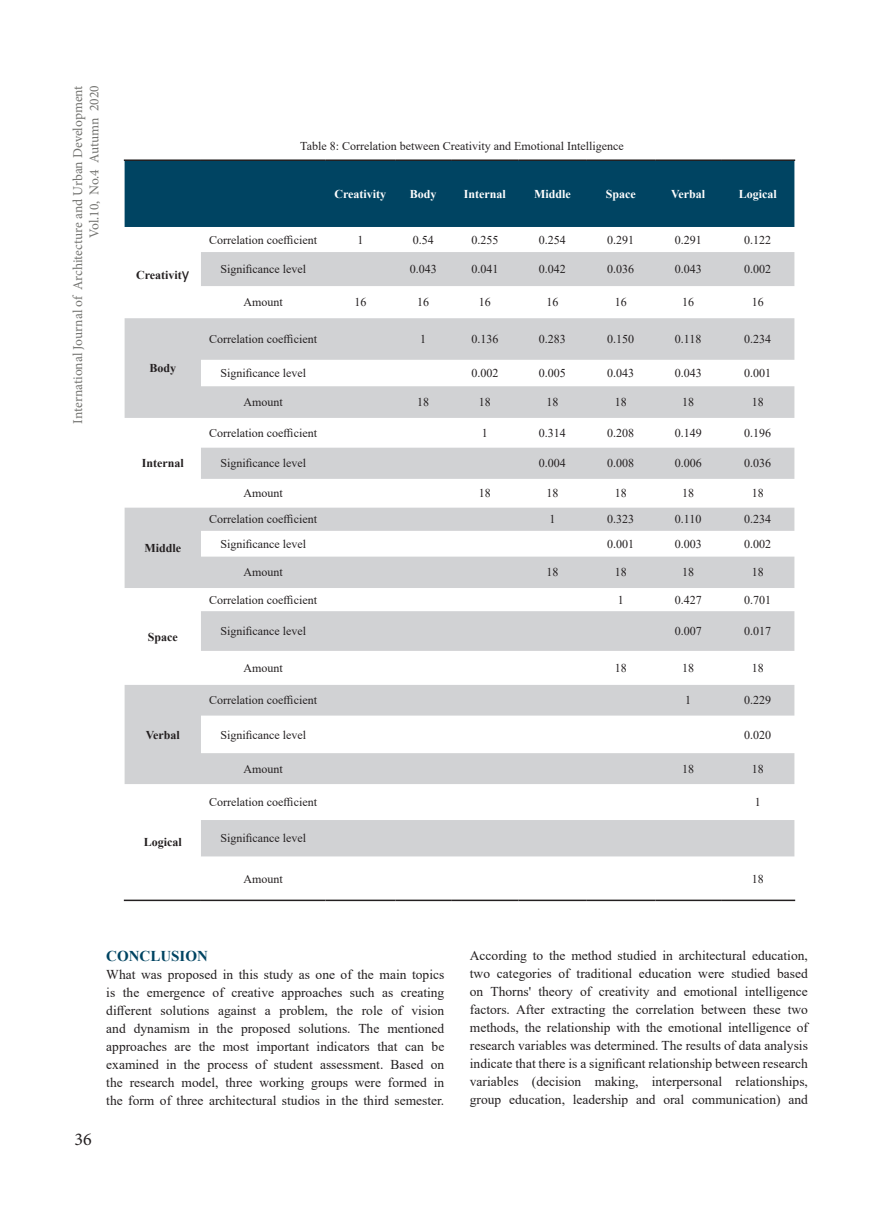
<style>
.page{position:relative;width:893px;height:1212px;background:#fff}
.page>*{position:absolute;margin:0;border:0;box-sizing:border-box;transform-origin:0 0}
.t1{font:18px "Minion Pro";color:#231f20}
.متن_لاتین_اصلی{font:700 15px "Times New Roman";color:#004462}
.متن_لاتین_اصلی-2{font:13.5px/18px "Times New Roman";color:#231f20;text-align:justify}
.t2{font:13.5px/16.2px "Minion Pro";letter-spacing:-.005em;color:#737370;text-align:right}
.abstract{font:12px "Times New Roman";color:#231f20}
.t3{font:700 12px "Times New Roman";color:#fff}
.t4{font:700 12px "Times New Roman";color:#231f20}
.s1{font-family:"Calibri";font-weight:400;font-size:16.5px}
</style>
<div class="page">
<div style="left:125px;top:161px;width:669px;height:66px;background:#004462"></div>
<svg style="left:125px;top:252px;width:669px;height:604px;fill:#d1d2d4"></svg>
<hr style="left:124px;top:159px;width:77px;height:2px;background:#231f20">
<hr style="left:201px;top:159px;width:124px;height:2px;background:#231f20">
<hr style="left:325px;top:159px;width:70px;height:2px;background:#231f20">
<hr style="left:395px;top:159px;width:56px;height:2px;background:#231f20">
<hr style="left:451px;top:159px;width:68px;height:2px;background:#231f20">
<hr style="left:519px;top:159px;width:67px;height:2px;background:#231f20">
<hr style="left:586px;top:159px;width:69px;height:2px;background:#231f20">
<hr style="left:655px;top:159px;width:66px;height:2px;background:#231f20">
<hr style="left:721px;top:159px;width:74px;height:2px;background:#231f20">
<hr style="left:124px;top:899px;width:77px;height:2px;background:#231f20">
<hr style="left:201px;top:899px;width:124px;height:2px;background:#231f20">
<hr style="left:325px;top:899px;width:70px;height:2px;background:#231f20">
<hr style="left:395px;top:899px;width:56px;height:2px;background:#231f20">
<hr style="left:451px;top:899px;width:68px;height:2px;background:#231f20">
<hr style="left:519px;top:899px;width:67px;height:2px;background:#231f20">
<hr style="left:586px;top:899px;width:69px;height:2px;background:#231f20">
<hr style="left:655px;top:899px;width:66px;height:2px;background:#231f20">
<hr style="left:721px;top:899px;width:74px;height:2px;background:#231f20">
<p class="t2" style="left:70px;top:423px;width:339px;rotate:-90deg">International Journal of Architecture and Urban Development<br>Vol.10, No.4 Autumn 2020</p>
<p class="t4" style="left:136px;top:266px;width:55px">Creativit<span class="s1">y</span></p>
<p class="t4" style="left:149px;top:359px;width:28px">Body</p>
<p class="t4" style="left:142px;top:454px;width:43px">Internal</p>
<p class="t4" style="left:144px;top:539px;width:38px">Middle</p>
<p class="t4" style="left:148px;top:628px;width:31px">Space</p>
<p class="t4" style="left:146px;top:726px;width:36px">Verbal</p>
<p class="t4" style="left:144px;top:833px;width:40px">Logical</p>
<p class="abstract" style="left:300px;top:137px;width:325px">Table 8: Correlation between Creativity and Emotional Intelligence</p>
<p class="t3" style="left:334px;top:185px;width:53px">Creativity</p>
<p class="t3" style="left:410px;top:185px;width:28px">Body</p>
<p class="t3" style="left:464px;top:185px;width:43px">Internal</p>
<p class="t3" style="left:534px;top:185px;width:38px">Middle</p>
<p class="t3" style="left:606px;top:185px;width:31px">Space</p>
<p class="t3" style="left:671px;top:185px;width:36px">Verbal</p>
<p class="t3" style="left:739px;top:185px;width:40px">Logical</p>
<p class="abstract" style="left:209px;top:231px;width:109px">Correlation coefficient</p>
<p class="abstract" style="left:357px;top:231px;width:7px">1</p>
<p class="abstract" style="left:413px;top:231px;width:22px">0.54</p>
<p class="abstract" style="left:471px;top:231px;width:28px">0.255</p>
<p class="abstract" style="left:539px;top:231px;width:28px">0.254</p>
<p class="abstract" style="left:607px;top:231px;width:28px">0.291</p>
<p class="abstract" style="left:675px;top:231px;width:28px">0.291</p>
<p class="abstract" style="left:744px;top:231px;width:28px">0.122</p>
<p class="abstract" style="left:220px;top:261px;width:87px">Significance level</p>
<p class="abstract" style="left:410px;top:261px;width:28px">0.043</p>
<p class="abstract" style="left:471px;top:261px;width:28px">0.041</p>
<p class="abstract" style="left:539px;top:261px;width:28px">0.042</p>
<p class="abstract" style="left:607px;top:261px;width:28px">0.036</p>
<p class="abstract" style="left:675px;top:261px;width:28px">0.043</p>
<p class="abstract" style="left:744px;top:261px;width:28px">0.002</p>
<p class="abstract" style="left:244px;top:294px;width:41px">Amount</p>
<p class="abstract" style="left:354px;top:294px;width:13px">16</p>
<p class="abstract" style="left:417px;top:294px;width:13px">16</p>
<p class="abstract" style="left:479px;top:294px;width:13px">16</p>
<p class="abstract" style="left:546px;top:294px;width:13px">16</p>
<p class="abstract" style="left:615px;top:294px;width:13px">16</p>
<p class="abstract" style="left:682px;top:294px;width:13px">16</p>
<p class="abstract" style="left:752px;top:294px;width:13px">16</p>
<p class="abstract" style="left:209px;top:331px;width:109px">Correlation coefficient</p>
<p class="abstract" style="left:420px;top:331px;width:7px">1</p>
<p class="abstract" style="left:471px;top:331px;width:28px">0.136</p>
<p class="abstract" style="left:539px;top:331px;width:28px">0.283</p>
<p class="abstract" style="left:607px;top:331px;width:28px">0.150</p>
<p class="abstract" style="left:675px;top:331px;width:28px">0.118</p>
<p class="abstract" style="left:744px;top:331px;width:28px">0.234</p>
<p class="abstract" style="left:220px;top:365px;width:87px">Significance level</p>
<p class="abstract" style="left:471px;top:365px;width:28px">0.002</p>
<p class="abstract" style="left:539px;top:365px;width:28px">0.005</p>
<p class="abstract" style="left:607px;top:365px;width:28px">0.043</p>
<p class="abstract" style="left:675px;top:365px;width:28px">0.043</p>
<p class="abstract" style="left:744px;top:365px;width:28px">0.001</p>
<p class="abstract" style="left:244px;top:394px;width:41px">Amount</p>
<p class="abstract" style="left:417px;top:394px;width:13px">18</p>
<p class="abstract" style="left:479px;top:394px;width:13px">18</p>
<p class="abstract" style="left:546px;top:394px;width:13px">18</p>
<p class="abstract" style="left:615px;top:394px;width:13px">18</p>
<p class="abstract" style="left:682px;top:394px;width:13px">18</p>
<p class="abstract" style="left:752px;top:394px;width:13px">18</p>
<p class="abstract" style="left:209px;top:424px;width:109px">Correlation coefficient</p>
<p class="abstract" style="left:482px;top:424px;width:7px">1</p>
<p class="abstract" style="left:539px;top:424px;width:28px">0.314</p>
<p class="abstract" style="left:607px;top:424px;width:28px">0.208</p>
<p class="abstract" style="left:675px;top:424px;width:28px">0.149</p>
<p class="abstract" style="left:744px;top:424px;width:28px">0.196</p>
<p class="abstract" style="left:220px;top:455px;width:87px">Significance level</p>
<p class="abstract" style="left:539px;top:455px;width:28px">0.004</p>
<p class="abstract" style="left:607px;top:455px;width:28px">0.008</p>
<p class="abstract" style="left:675px;top:455px;width:28px">0.006</p>
<p class="abstract" style="left:744px;top:455px;width:28px">0.036</p>
<p class="abstract" style="left:244px;top:485px;width:41px">Amount</p>
<p class="abstract" style="left:479px;top:485px;width:13px">18</p>
<p class="abstract" style="left:546px;top:485px;width:13px">18</p>
<p class="abstract" style="left:615px;top:485px;width:13px">18</p>
<p class="abstract" style="left:682px;top:485px;width:13px">18</p>
<p class="abstract" style="left:752px;top:485px;width:13px">18</p>
<p class="abstract" style="left:209px;top:511px;width:109px">Correlation coefficient</p>
<p class="abstract" style="left:549px;top:511px;width:7px">1</p>
<p class="abstract" style="left:607px;top:511px;width:28px">0.323</p>
<p class="abstract" style="left:675px;top:511px;width:28px">0.110</p>
<p class="abstract" style="left:744px;top:511px;width:28px">0.234</p>
<p class="abstract" style="left:220px;top:535px;width:87px">Significance level</p>
<p class="abstract" style="left:607px;top:535px;width:28px">0.001</p>
<p class="abstract" style="left:675px;top:535px;width:28px">0.003</p>
<p class="abstract" style="left:744px;top:535px;width:28px">0.002</p>
<p class="abstract" style="left:244px;top:564px;width:41px">Amount</p>
<p class="abstract" style="left:546px;top:564px;width:13px">18</p>
<p class="abstract" style="left:615px;top:564px;width:13px">18</p>
<p class="abstract" style="left:682px;top:564px;width:13px">18</p>
<p class="abstract" style="left:752px;top:564px;width:13px">18</p>
<p class="abstract" style="left:209px;top:591px;width:109px">Correlation coefficient</p>
<p class="abstract" style="left:618px;top:591px;width:7px">1</p>
<p class="abstract" style="left:675px;top:591px;width:28px">0.427</p>
<p class="abstract" style="left:744px;top:591px;width:28px">0.701</p>
<p class="abstract" style="left:220px;top:623px;width:87px">Significance level</p>
<p class="abstract" style="left:675px;top:623px;width:28px">0.007</p>
<p class="abstract" style="left:744px;top:623px;width:28px">0.017</p>
<p class="abstract" style="left:244px;top:659px;width:41px">Amount</p>
<p class="abstract" style="left:615px;top:659px;width:13px">18</p>
<p class="abstract" style="left:682px;top:659px;width:13px">18</p>
<p class="abstract" style="left:752px;top:659px;width:13px">18</p>
<p class="abstract" style="left:209px;top:692px;width:109px">Correlation coefficient</p>
<p class="abstract" style="left:685px;top:692px;width:7px">1</p>
<p class="abstract" style="left:744px;top:692px;width:28px">0.229</p>
<p class="abstract" style="left:220px;top:726px;width:87px">Significance level</p>
<p class="abstract" style="left:744px;top:726px;width:28px">0.020</p>
<p class="abstract" style="left:244px;top:760px;width:41px">Amount</p>
<p class="abstract" style="left:682px;top:760px;width:13px">18</p>
<p class="abstract" style="left:752px;top:760px;width:13px">18</p>
<p class="abstract" style="left:209px;top:794px;width:109px">Correlation coefficient</p>
<p class="abstract" style="left:755px;top:794px;width:7px">1</p>
<p class="abstract" style="left:220px;top:830px;width:87px">Significance level</p>
<p class="abstract" style="left:244px;top:870px;width:41px">Amount</p>
<p class="abstract" style="left:752px;top:870px;width:13px">18</p>
<h1 class="t1" style="left:74px;top:1127px;width:19px">36</h1>
<p class="متن_لاتین_اصلی" style="left:106px;top:945px;width:103px">CONCLUSION</p>
<p class="متن_لاتین_اصلی-2" style="left:106px;top:965px;width:340px">What was proposed in this study as one of the main topics is the emergence of creative approaches such as creating different solutions against a problem, the role of vision and dynamism in the proposed solutions. The mentioned approaches are the most important indicators that can be examined in the process of student assessment. Based on the research model, three working groups were formed in the form of three architectural studios in the third semester.</p>
<p class="متن_لاتین_اصلی-2" style="left:470px;top:946px;width:340px">According to the method studied in architectural education, two categories of traditional education were studied based on Thorns' theory of creativity and emotional intelligence factors. After extracting the correlation between these two methods, the relationship with the emotional intelligence of research variables was determined. The results of data analysis indicate that there is a significant relationship between research variables (decision making, interpersonal relationships, group education, leadership and oral communication) and</p>
</div>
